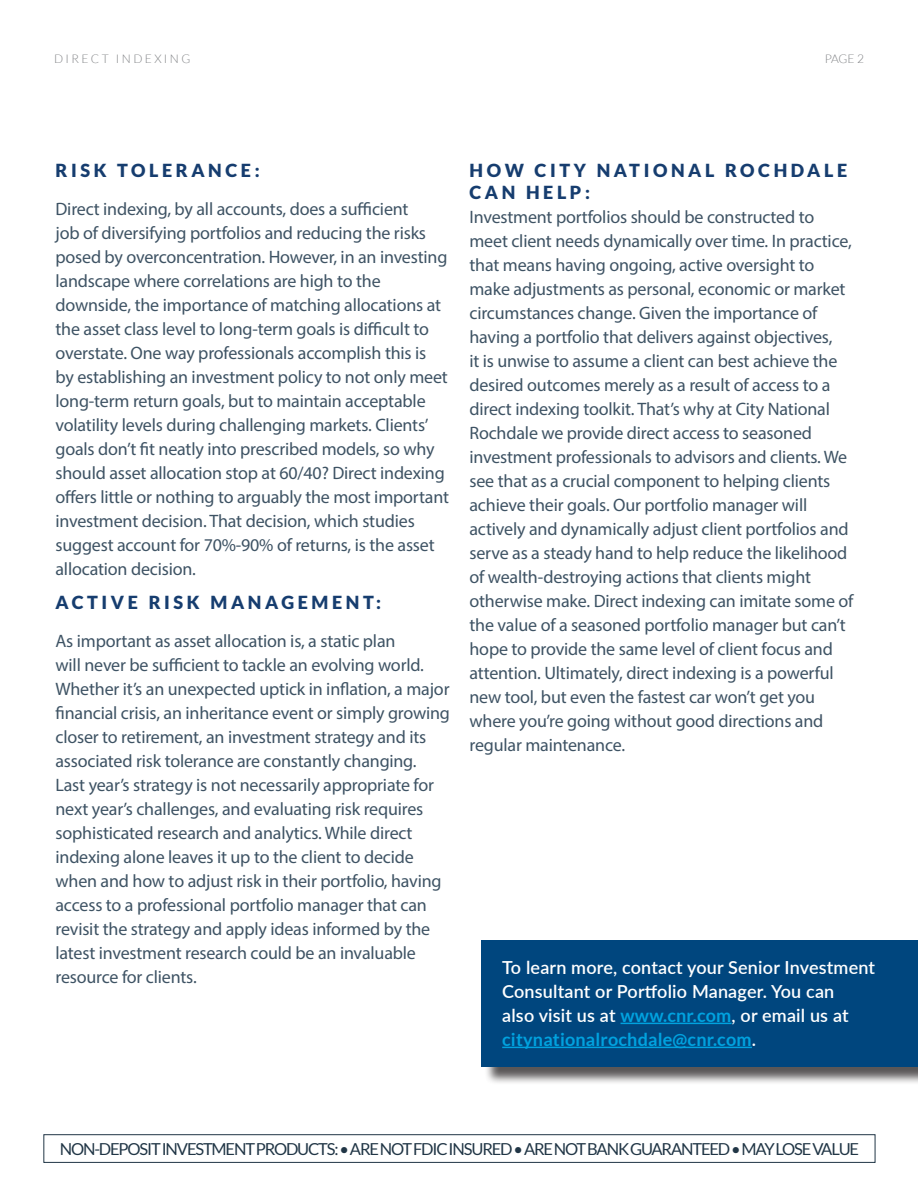
<style>
.page{position:relative;width:918px;height:1188px;background:#fff}
.page>*{position:absolute;margin:0;border:0;box-sizing:border-box;transform-origin:0 0}
.Body_Copy_12_16{font:18px/24px "Myriad Pro";letter-spacing:-.01em;color:#3e5364}
.Body_Copy_12_16-2{font:600 18px/24px "Lato";letter-spacing:.01em;color:#fff}
.t1{font:900 18px/21.6px "Lato";letter-spacing:.2em;color:#163d6f}
.t2{font:16.5px "Lato";letter-spacing:-.07em;color:#213646}
.t3{font:300 12px "Lato";letter-spacing:.2em;color:#808285}
.s1{font-weight:700;color:#00a2df}
</style>
<div class="page">
<div style="left:44px;top:1135px;width:831px;height:28px;border:1px solid #213646"></div>
<div style="left:484px;top:942px;width:434px;height:143px;background:#231f20;opacity:.75"></div>
<div style="left:482px;top:940px;width:436px;height:127px;background:#00467e"></div>
<hr style="left:621px;top:1023px;width:111px;height:1px;background:#00a2df">
<hr style="left:502px;top:1047px;width:250px;height:1px;background:#00a2df">
<p class="t3" style="left:54px;top:52px;width:138px">DIRECT INDEXING</p>
<p class="t3" style="left:825px;top:52px;width:41px">PAGE 2</p>
<h3 class="t1" style="left:56px;top:159px;width:206px">RISK TOLERANCE:</h3>
<p class="Body_Copy_12_16" style="left:56px;top:196px;width:395px">Direct indexing, by all accounts, does a sufficient<br>job of diversifying portfolios and reducing the risks posed by overconcentration. However, in an investing landscape where correlations are high to the downside, the importance of matching allocations at the asset class level to long-term goals is difficult to overstate. One way professionals accomplish this is by establishing an investment policy to not only meet long-term return goals, but to maintain acceptable volatility levels during challenging markets. Clients’ goals don’t fit neatly into prescribed models, so why should asset allocation stop at 60/40? Direct indexing offers little or nothing to arguably the most important investment decision. That decision, which studies suggest account for 70%-90% of returns, is the asset allocation decision.</p>
<h3 class="t1" style="left:56px;top:591px;width:327px">ACTIVE RISK MANAGEMENT:</h3>
<p class="Body_Copy_12_16" style="left:56px;top:628px;width:396px">As important as asset allocation is, a static plan<br>will never be sufficient to tackle an evolving world.<br>Whether it’s an unexpected uptick in inflation, a major financial crisis, an inheritance event or simply growing closer to retirement, an investment strategy and its associated risk tolerance are constantly changing.<br>Last year’s strategy is not necessarily appropriate for next year’s challenges, and evaluating risk requires sophisticated research and analytics. While direct indexing alone leaves it up to the client to decide when and how to adjust risk in their portfolio, having access to a professional portfolio manager that can revisit the strategy and apply ideas informed by the latest investment research could be an invaluable resource for clients.</p>
<h3 class="t1" style="left:470px;top:159px;width:379px">HOW CITY NATIONAL ROCHDALE<br>CAN HELP:</h3>
<h3 class="Body_Copy_12_16" style="left:470px;top:204px;width:386px">Investment portfolios should be constructed to meet client needs dynamically over time. In practice, that means having ongoing, active oversight to make adjustments as personal, economic or market circumstances change. Given the importance of having a portfolio that delivers against objectives,<br>it is unwise to assume a client can best achieve the desired outcomes merely as a result of access to a direct indexing toolkit. That’s why at City National Rochdale we provide direct access to seasoned investment professionals to advisors and clients. We see that as a crucial component to helping clients achieve their goals. Our portfolio manager will actively and dynamically adjust client portfolios and serve as a steady hand to help reduce the likelihood of wealth-destroying actions that clients might otherwise make. Direct indexing can imitate some of the value of a seasoned portfolio manager but can’t hope to provide the same level of client focus and attention. Ultimately, direct indexing is a powerful new tool, but even the fastest car won’t get you where you’re going without good directions and regular maintenance.</h3>
<p class="Body_Copy_12_16-2" style="left:502px;top:955px;width:374px">To learn more, contact your Senior Investment Consultant or Portfolio Manager. You can<br>also visit us at <span class="s1">www.cnr.com</span>, or email us at <span class="s1">citynationalrochdale@cnr.com</span>.</p>
<p class="t2" style="left:60px;top:1140px;width:801px">NON-DEPOSIT INVESTMENT PRODUCTS: • ARE NOT FDIC INSURED • ARE NOT BANK GUARANTEED • MAY LOSE VALUE</p>
</div>
